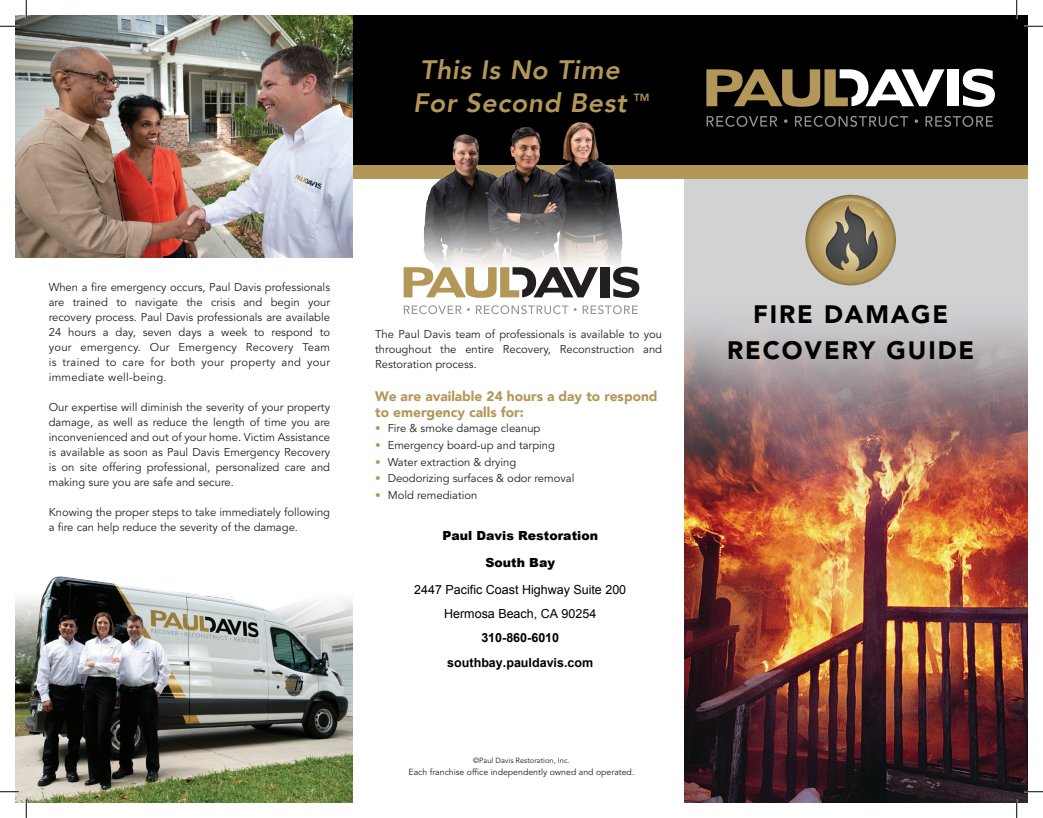
<style>
.page{position:relative;width:1043px;height:818px;background:#fff}
.page>*{position:absolute;margin:0;border:0;box-sizing:border-box;transform-origin:0 0}
.t1{font:italic 800 26.62px/33.2px "Avenir";letter-spacing:.025em;color:#b39758}
.t2{font:900 25px/35px "Avenir LT Std";letter-spacing:.075em;color:#000;text-align:center}
.t3{font:900 13.75px/16.2px "Avenir";color:#b39758}
.t4{font:12.5px/24.1px "Arial";color:#000;text-align:center}
.t5{font:700 12.5px/24.9px "Arial";color:#000;text-align:center}
.t6{font:900 12.5px/26.9px "Arial";color:#000;text-align:center}
.t7{font:11.25px/15px "Avenir LT Std";color:#231f20;text-align:justify}
.t8{font:800 10.5px "Avenir";color:#b39758}
.t9{font:8.75px "Avenir LT Std";color:#231f20}
.t10{font:7.5px "Avenir LT Std";color:#231f20}
.s1{color:#b39758}
</style>
<div class="page">
<img style="left:684px;top:171px;width:344px;height:631px">
<div style="left:352px;top:165px;width:675px;height:13px;background:#b39758"></div>
<div style="left:352px;top:15px;width:675px;height:150px;background:#000"></div>
<img style="left:15px;top:576px;width:337px;height:226px">
<img style="left:15px;top:15px;width:337px;height:243px">
<div style="left:947px;top:69px;width:11px;height:37px;background:#fff"></div>
<svg style="left:962px;top:69px;width:32px;height:38px"></svg>
<svg style="left:706px;top:69px;width:238px;height:38px"></svg>
<svg style="left:706px;top:116px;width:71px;height:11px"></svg>
<svg style="left:784px;top:119px;width:3px;height:4px"></svg>
<svg style="left:795px;top:116px;width:113px;height:11px"></svg>
<svg style="left:914px;top:119px;width:4px;height:4px"></svg>
<svg style="left:925px;top:116px;width:67px;height:11px"></svg>
<img style="left:406px;top:122px;width:230px;height:154px">
<div style="left:600px;top:267px;width:9px;height:30px;background:#231f20"></div>
<svg style="left:613px;top:267px;width:26px;height:31px"></svg>
<svg style="left:403px;top:267px;width:195px;height:31px"></svg>
<svg style="left:404px;top:305px;width:57px;height:9px"></svg>
<svg style="left:476px;top:305px;width:100px;height:9px"></svg>
<svg style="left:582px;top:305px;width:55px;height:9px"></svg>
<svg style="left:805px;top:195px;width:91px;height:90px;background:#a39575"></svg>
<svg style="left:0;top:25px;width:19px;height:2px"></svg>
<svg style="left:1024px;top:25px;width:18px;height:2px"></svg>
<svg style="left:0;top:790px;width:19px;height:2px"></svg>
<svg style="left:1024px;top:790px;width:18px;height:2px"></svg>
<svg style="left:25px;top:0;width:2px;height:19px"></svg>
<svg style="left:25px;top:799px;width:2px;height:19px"></svg>
<svg style="left:1015px;top:0;width:2px;height:19px"></svg>
<svg style="left:1015px;top:799px;width:2px;height:19px"></svg>
<h1 class="t1" style="left:413px;top:53px;width:215px">This Is No Time<br>For Second Best</h1>
<p class="t8" style="left:633px;top:89px;width:17px">TM</p>
<p class="t7" style="left:49px;top:280px;width:283px">When a fire emergency occurs, Paul Davis professionals are trained to navigate the crisis and begin your recovery process. Paul Davis professionals are available 24 hours a day, seven days a week to respond to your emergency. Our Emergency Recovery Team is trained to care for both your property and your immediate well-being.</p>
<p class="t7" style="left:49px;top:400px;width:283px">Our expertise will diminish the severity of your property damage, as well as reduce the length of time you are inconvenienced and out of your home. Victim Assistance is available as soon as Paul Davis Emergency Recovery is on site offering professional, personalized care and making sure you are safe and secure.</p>
<p class="t7" style="left:49px;top:505px;width:283px">Knowing the proper steps to take immediately following a fire can help reduce the severity of the damage.</p>
<p class="t7" style="left:375px;top:327px;width:288px">The Paul Davis team of professionals is available to you throughout the entire Recovery, Reconstruction and Restoration process.</p>
<p class="t3" style="left:375px;top:387px;width:284px">We are available 24 hours a day to respond to emergency calls for:</p>
<p class="t7" style="left:375px;top:421px;width:167px"><span class="s1">•</span> Fire &amp; smoke damage cleanup</p>
<p class="t7" style="left:375px;top:437px;width:181px"><span class="s1">•</span> Emergency board-up and tarping</p>
<p class="t7" style="left:375px;top:454px;width:143px"><span class="s1">•</span> Water extraction &amp; drying</p>
<p class="t7" style="left:375px;top:471px;width:201px"><span class="s1">•</span> Deodorizing surfaces &amp; odor removal</p>
<p class="t7" style="left:375px;top:488px;width:104px"><span class="s1">•</span> Mold remediation</p>
<p class="t6" style="left:442px;top:522px;width:157px">Paul Davis Restoration<br>South Bay</p>
<p class="t4" style="left:414px;top:578px;width:213px">2447 Pacific Coast Highway Suite 200<br>Hermosa Beach, CA 90254</p>
<p class="t5" style="left:447px;top:625px;width:147px">310-860-6010 southbay.pauldavis.com</p>
<p class="t10" style="left:473px;top:755px;width:98px">©Paul Davis Restoration, Inc.</p>
<p class="t9" style="left:408px;top:767px;width:227px">Each franchise office independently owned and operated.</p>
<h2 class="t2" style="left:727px;top:297px;width:249px">FIRE DAMAGE<br>RECOVERY GUIDE</h2>
</div>
